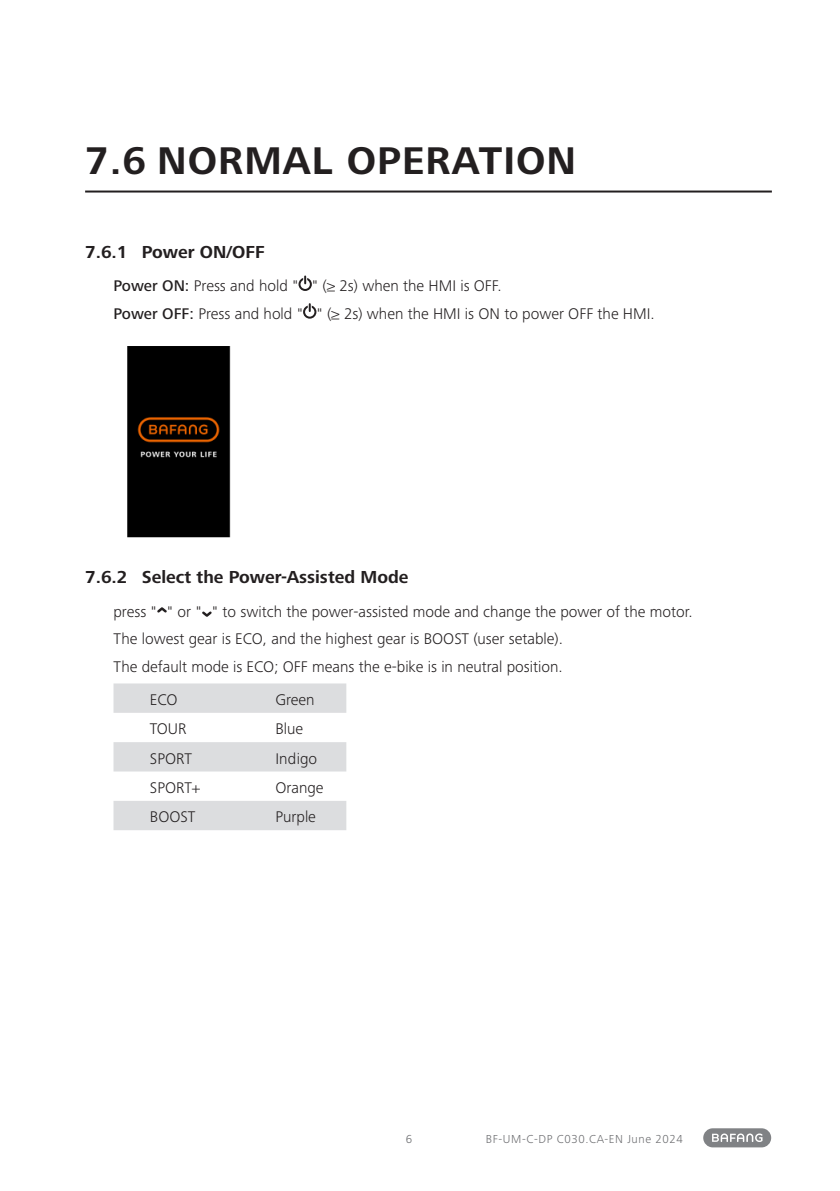
<style>
.page{position:relative;width:840px;height:1191px;background:#fff}
.page>*{position:absolute;margin:0;border:0;box-sizing:border-box;transform-origin:0 0}
.t1{font:700 40px "Frutiger Next Pro";letter-spacing:.025em;color:#231f20}
.t2{font:700 18px "Frutiger Next Pro";color:#231f20}
.Aufzählung{font:300 16px "Frutiger Next Pro";color:#231f20}
.t3{font:300 12px "Frutiger Next Pro";letter-spacing:.05em;color:#6c6d70}
.s1{font-weight:500}
</style>
<div class="page">
<div style="left:702px;top:1128px;width:68px;height:19px;background:#808285;border-radius:10px"></div>
<svg style="left:712px;top:1133px;width:50px;height:9px"></svg>
<hr style="left:85px;top:190px;width:686px;height:2px;background:#231f20">
<div style="left:298px;top:278px;width:14px;height:13px;border:2px solid #231f20;border-radius:50%"></div>
<svg style="left:303px;top:276px;width:4px;height:7px"></svg>
<div style="left:303px;top:305px;width:13px;height:14px;border:2px solid #231f20;border-radius:50%"></div>
<svg style="left:307px;top:304px;width:4px;height:7px"></svg>
<img style="left:127px;top:346px;width:104px;height:192px">
<svg style="left:157px;top:607px;width:10px;height:5px"></svg>
<svg style="left:202px;top:611px;width:9px;height:6px"></svg>
<svg style="left:113px;top:683px;width:233px;height:147px"></svg>
<p class="t1" style="left:85px;top:137px;width:492px">7.6 NORMAL OPERATION</p>
<p class="t2" style="left:85px;top:241px;width:181px">7.6.1 Power ON/OFF</p>
<p class="Aufzählung" style="left:113px;top:276px;width:389px"><span class="s1">Power ON:</span> Press and hold " " (≥ 2s) when the HMI is OFF.</p>
<p class="Aufzählung" style="left:113px;top:304px;width:542px"><span class="s1">Power OFF:</span> Press and hold " " (≥ 2s) when the HMI is ON to power OFF the HMI.</p>
<p class="t2" style="left:85px;top:567px;width:324px">7.6.2 Select the Power-Assisted Mode</p>
<p class="Aufzählung" style="left:113px;top:602px;width:580px">press " " or " " to switch the power-assisted mode and change the power of the motor.</p>
<p class="Aufzählung" style="left:113px;top:630px;width:451px">The lowest gear is ECO, and the highest gear is BOOST (user setable).</p>
<p class="Aufzählung" style="left:113px;top:657px;width:450px">The default mode is ECO; OFF means the e-bike is in neutral position.</p>
<p class="Aufzählung" style="left:150px;top:690px;width:29px">ECO</p>
<p class="Aufzählung" style="left:275px;top:690px;width:41px">Green</p>
<p class="Aufzählung" style="left:150px;top:719px;width:38px">TOUR</p>
<p class="Aufzählung" style="left:275px;top:719px;width:29px">Blue</p>
<p class="Aufzählung" style="left:150px;top:749px;width:43px">SPORT</p>
<p class="Aufzählung" style="left:275px;top:749px;width:43px">Indigo</p>
<p class="Aufzählung" style="left:150px;top:778px;width:52px">SPORT+</p>
<p class="Aufzählung" style="left:275px;top:778px;width:50px">Orange</p>
<p class="Aufzählung" style="left:150px;top:807px;width:47px">BOOST</p>
<p class="Aufzählung" style="left:275px;top:807px;width:42px">Purple</p>
<p class="t3" style="left:405px;top:1132px;width:8px">6</p>
<p class="t3" style="left:485px;top:1132px;width:198px">BF-UM-C-DP C030.CA-EN June 2024</p>
</div>
